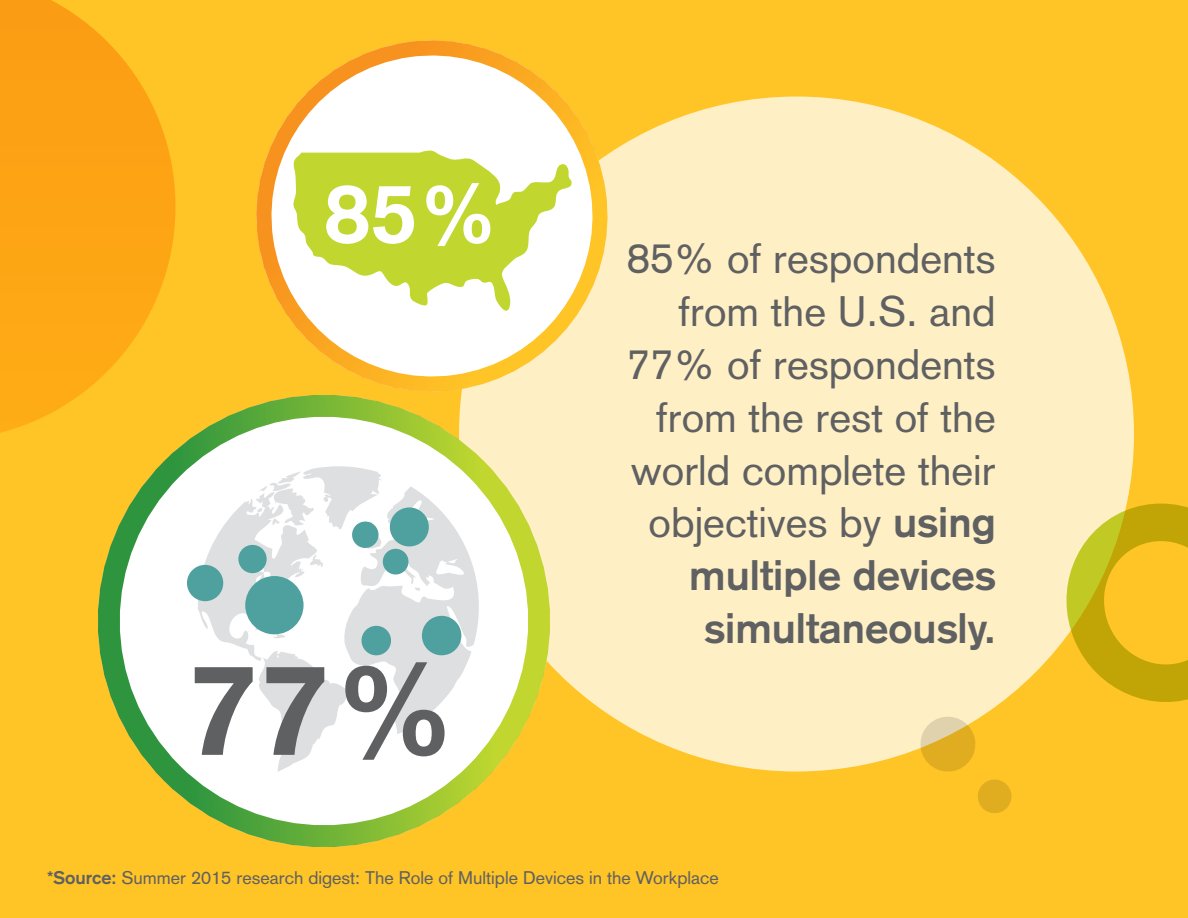
<style>
.page{position:relative;width:1188px;height:918px;background:#ffc425}
.page>*{position:absolute;margin:0;border:0;box-sizing:border-box;transform-origin:0 0}
.t1{font:700 128.85px "Basic Commercial LT Pro";color:#5f6062}
.t2{font:700 83.25px "Basic Commercial LT Pro";color:#fff}
.t3{font:42px/52.9px "Basic Commercial LT Pro";color:#5f6062;text-align:right}
.t4{font:18px "Basic Commercial LT Pro";color:#5f6062}
.s1{font-weight:700}
</style>
<div class="page">
<svg style="left:0;top:0;width:176px;height:433px;background:#fda716"></svg>
<div style="left:459px;top:97px;width:675px;height:675px;background:#ffefc4;border-radius:50%"></div>
<svg style="left:57px;top:354px;width:534px;height:493px"></svg>
<svg style="left:249px;top:40px;width:362px;height:355px"></svg>
<svg style="left:918px;top:715px;width:94px;height:98px"></svg>
<svg style="left:1043px;top:462px;width:145px;height:240px"></svg>
<svg style="left:198px;top:466px;width:281px;height:306px;background:#f1f2f1"></svg>
<div style="left:187px;top:565px;width:36px;height:36px;background:#4ea19f;border-radius:50%"></div>
<div style="left:238px;top:545px;width:29px;height:28px;background:#4ea19f;border-radius:50%"></div>
<div style="left:362px;top:626px;width:29px;height:29px;background:#4ea19f;border-radius:50%"></div>
<div style="left:390px;top:507px;width:39px;height:39px;background:#4ea19f;border-radius:50%"></div>
<div style="left:383px;top:549px;width:25px;height:26px;background:#4ea19f;border-radius:50%"></div>
<div style="left:352px;top:522px;width:27px;height:26px;background:#4ea19f;border-radius:50%"></div>
<div style="left:422px;top:616px;width:39px;height:39px;background:#4ea19f;border-radius:50%"></div>
<div style="left:245px;top:576px;width:59px;height:58px;background:#4ea19f;border-radius:50%"></div>
<svg style="left:293px;top:150px;width:280px;height:165px;background:#d9e67f"></svg>
<h2 class="t2" style="left:324px;top:164px;width:177px">85%</h2>
<h1 class="t1" style="left:187px;top:633px;width:274px">77%</h1>
<p class="t3" style="left:627px;top:232px;width:370px">85% of respondents from the U.S. and<br>77% of respondents from the rest of the world complete their objectives by <span class="s1">using multiple devices simultaneously.</span></p>
<p class="t4" style="left:47px;top:867px;width:673px"><span class="s1">*Source:</span> Summer 2015 research digest: The Role of Multiple Devices in the Workplace</p>
</div>
